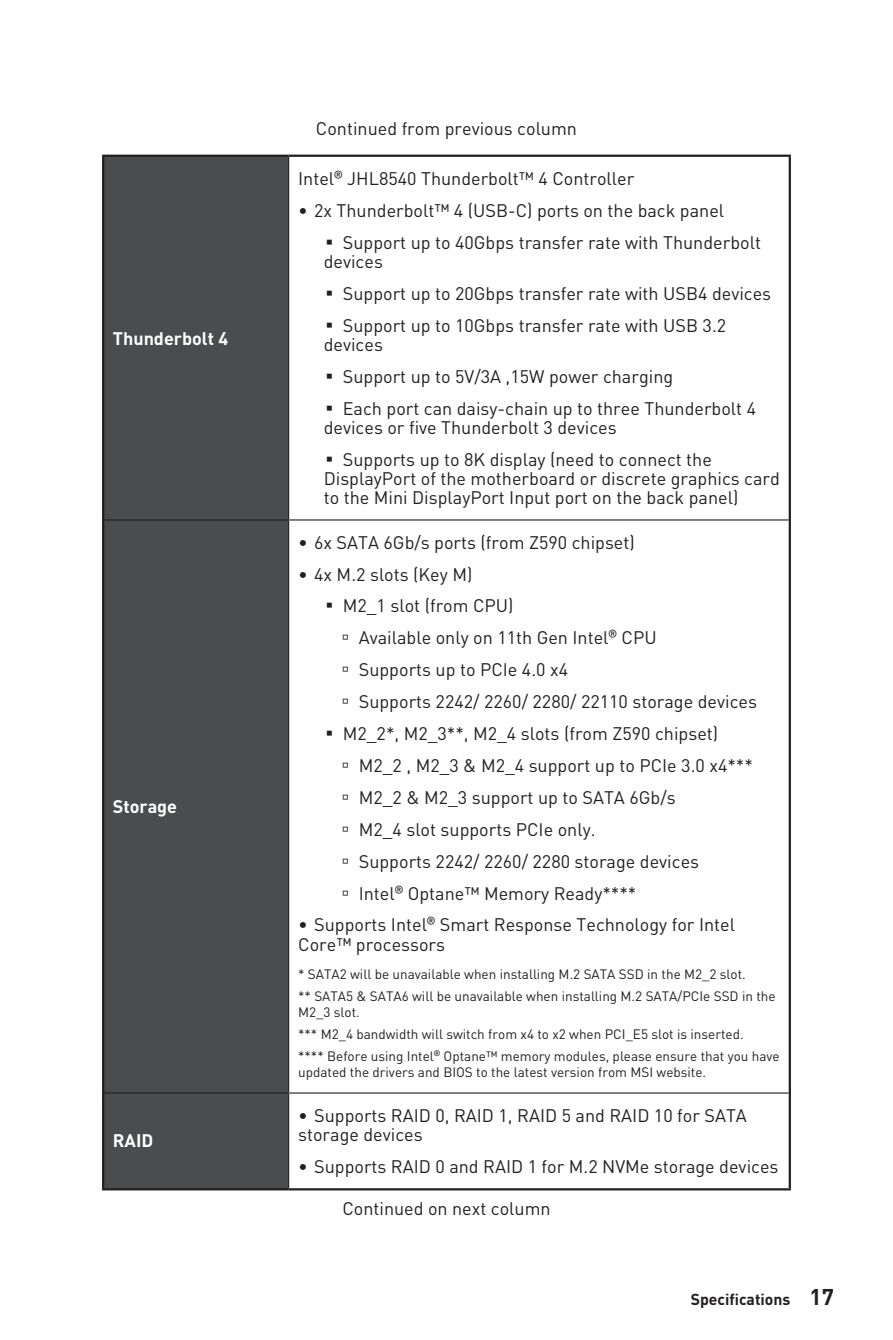
<style>
.page{position:relative;width:893px;height:1340px;background:#fff}
.page>*{position:absolute;margin:0;border:0;box-sizing:border-box;transform-origin:0 0}
.t1{font:18px/19.1px "MSI Din Pro Noto CJK";color:#231f20}
.t2{font:700 18px "MSI Din Pro Noto CJK";color:#fff}
.t3{font:700 15.75px "MSI Din Pro Noto CJK";color:#231f20}
.t4{font:13.5px/22.1px "MSI Din Pro Noto CJK";color:#231f20}
.s1{font-weight:700}
.s2{font-size:22.5px}
</style>
<div class="page">
<div style="left:104px;top:157px;width:184px;height:1031px;background:#4b4c4d"></div>
<hr style="left:789px;top:157px;width:2px;height:363px;background:#231f20">
<hr style="left:789px;top:520px;width:2px;height:573px;background:#231f20">
<hr style="left:789px;top:1093px;width:2px;height:95px;background:#231f20">
<hr style="left:102px;top:1188px;width:187px;height:2px;background:#231f20">
<hr style="left:289px;top:1188px;width:502px;height:2px;background:#231f20">
<hr style="left:102px;top:157px;width:2px;height:363px;background:#231f20">
<hr style="left:102px;top:520px;width:2px;height:573px;background:#231f20">
<hr style="left:102px;top:1093px;width:2px;height:95px;background:#231f20">
<hr style="left:288px;top:157px;width:1px;height:362px;background:#231f20">
<hr style="left:288px;top:520px;width:1px;height:572px;background:#231f20">
<hr style="left:288px;top:1093px;width:1px;height:95px;background:#231f20">
<hr style="left:102px;top:155px;width:187px;height:2px;background:#231f20">
<hr style="left:289px;top:155px;width:502px;height:2px;background:#231f20">
<hr style="left:104px;top:519px;width:185px;height:1px;background:#231f20">
<hr style="left:289px;top:519px;width:500px;height:1px;background:#231f20">
<hr style="left:104px;top:1092px;width:185px;height:1px;background:#231f20">
<hr style="left:289px;top:1092px;width:500px;height:1px;background:#231f20">
<p class="t2" style="left:113px;top:328px;width:117px">Thunderbolt 4</p>
<p class="t2" style="left:113px;top:796px;width:66px">Storage</p>
<p class="t2" style="left:113px;top:1130px;width:42px">RAID</p>
<p class="t1" style="left:316px;top:119px;width:263px">Continued from previous column</p>
<p class="t1" style="left:298px;top:163px;width:427px;line-height:31.9px">Intel® JHL8540 Thunderbolt™ 4 Controller<br><span class="s1">∙</span> 2x Thunderbolt™ 4 (USB-C) ports on the back panel</p>
<p class="t1" style="left:321px;top:233px;width:442px"><span class="s1">▪</span> Support up to 40Gbps transfer rate with Thunderbolt devices</p>
<p class="t1" style="left:321px;top:284px;width:452px"><span class="s1">▪</span> Support up to 20Gbps transfer rate with USB4 devices</p>
<p class="t1" style="left:321px;top:316px;width:407px"><span class="s1">▪</span> Support up to 10Gbps transfer rate with USB 3.2 devices</p>
<p class="t1" style="left:321px;top:367px;width:354px"><span class="s1">▪</span> Support up to 5V/3A ,15W power charging</p>
<p class="t1" style="left:321px;top:399px;width:437px"><span class="s1">▪</span> Each port can daisy-chain up to three Thunderbolt 4 devices or five Thunderbolt 3 devices</p>
<p class="t1" style="left:321px;top:450px;width:461px"><span class="s1">▪</span> Supports up to 8K display (need to connect the<br>DisplayPort of the motherboard or discrete graphics card to the Mini DisplayPort Input port on the back panel)</p>
<p class="t1" style="left:298px;top:526px;width:338px;line-height:31.9px"><span class="s1">∙</span> 6x SATA 6Gb/s ports (from Z590 chipset) <span class="s1">∙</span> 4x M.2 slots (Key M)</p>
<p class="t1" style="left:336px;top:590px;width:422px;line-height:31.9px;text-indent:-16px"><span class="s1">▪</span> M2_1 slot (from CPU)<br><span class="s1">▫</span> Available only on 11th Gen Intel® CPU<br><span class="s1">▫</span> Supports up to PCIe 4.0 x4<br><span class="s1">▫</span> Supports 2242/ 2260/ 2280/ 22110 storage devices</p>
<p class="t1" style="left:321px;top:724px;width:399px"><span class="s1">▪</span> M2_2*, M2_3**, M2_4 slots (from Z590 chipset)</p>
<p class="t1" style="left:336px;top:756px;width:418px"><span class="s1">▫</span> M2_2 , M2_3 &amp; M2_4 support up to PCIe 3.0 x4***</p>
<p class="t1" style="left:336px;top:788px;width:341px"><span class="s1">▫</span> M2_2 &amp; M2_3 support up to SATA 6Gb/s</p>
<p class="t1" style="left:336px;top:820px;width:261px"><span class="s1">▫</span> M2_4 slot supports PCIe only.</p>
<p class="t1" style="left:336px;top:851px;width:364px"><span class="s1">▫</span> Supports 2242/ 2260/ 2280 storage devices</p>
<p class="t1" style="left:336px;top:883px;width:302px"><span class="s1">▫</span> Intel® Optane™ Memory Ready****</p>
<p class="t1" style="left:298px;top:915px;width:438px"><span class="s1">∙</span> Supports Intel® Smart Response Technology for Intel</p>
<p class="t1" style="left:298px;top:934px;width:148px">Core™ processors</p>
<p class="t4" style="left:298px;top:963px;width:479px">* SATA2 will be unavailable when installing M.2 SATA SSD in the M2_2 slot.<br>** SATA5 &amp; SATA6 will be unavailable when installing M.2 SATA/PCIe SSD in the</p>
<p class="t4" style="left:298px;top:1001px;width:483px">M2_3 slot.<br>*** M2_4 bandwidth will switch from x4 to x2 when PCI_E5 slot is inserted.<br>**** Before using Intel® Optane™ memory modules, please ensure that you have</p>
<p class="t4" style="left:298px;top:1061px;width:410px">updated the drivers and BIOS to the latest version from MSI website.</p>
<p class="t1" style="left:298px;top:1106px;width:450px"><span class="s1">∙</span> Supports RAID 0, RAID 1, RAID 5 and RAID 10 for SATA storage devices</p>
<p class="t1" style="left:298px;top:1156px;width:482px"><span class="s1">∙</span> Supports RAID 0 and RAID 1 for M.2 NVMe storage devices</p>
<p class="t1" style="left:342px;top:1199px;width:210px">Continued on next column</p>
<p class="t3" style="left:691px;top:1289px;width:145px">Specifications <span class="s2">17</span></p>
</div>
